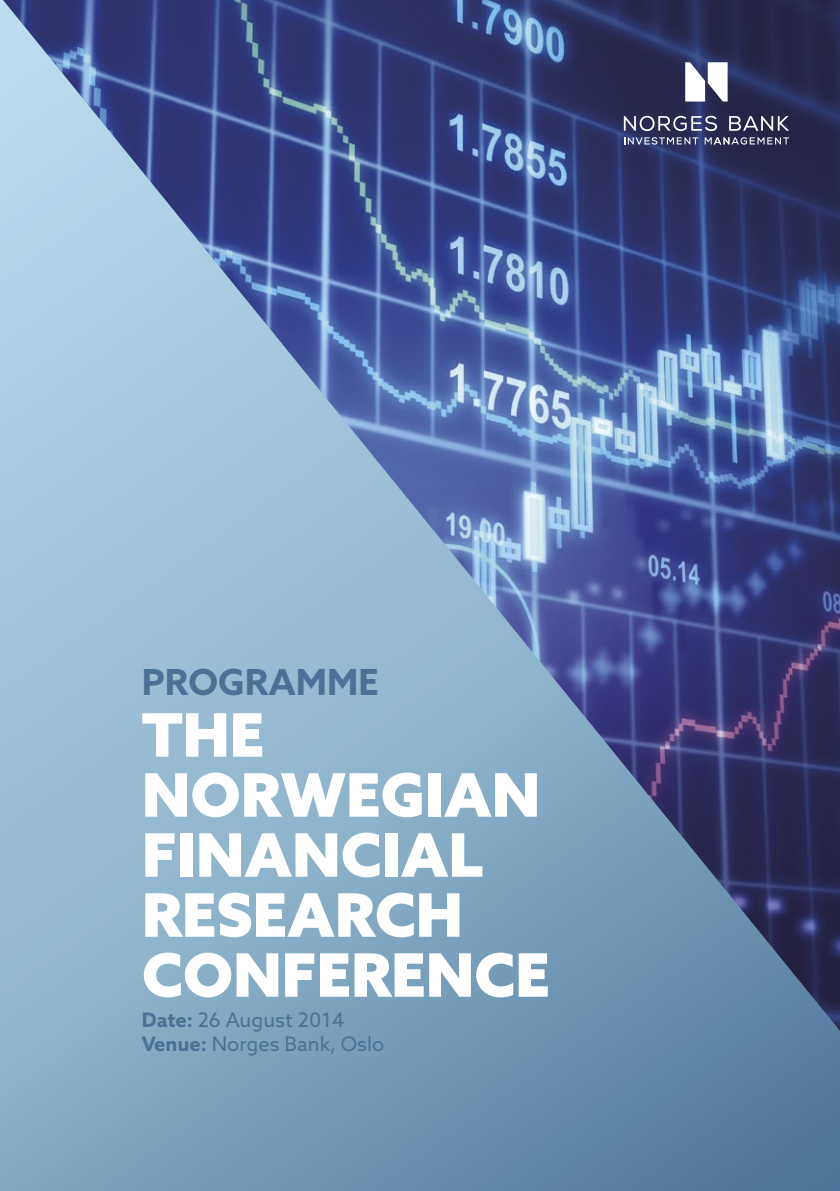
<style>
.page{position:relative;width:840px;height:1191px;background:#fff}
.page>*{position:absolute;margin:0;border:0;box-sizing:border-box;transform-origin:0 0}
.t1{font:900 60px/60px "Azo Sans";color:#fff}
.t2{font:700 36px "Azo Sans";color:#4a7296}
.t3{font:20px/24px "Azo Sans";color:#4a7296}
.s1{font-weight:700}
</style>
<div class="page">
<div style="left:0;top:0;width:839px;height:1191px;background:linear-gradient(to right,#89b0c9,#51789c)"></div>
<img style="left:3px;top:0;width:836px;height:1031px">
<svg style="left:684px;top:62px;width:43px;height:40px"></svg>
<svg style="left:623px;top:116px;width:93px;height:15px"></svg>
<svg style="left:728px;top:116px;width:60px;height:15px"></svg>
<svg style="left:704px;top:137px;width:84px;height:8px"></svg>
<svg style="left:623px;top:137px;width:75px;height:8px"></svg>
<p class="t2" style="left:142px;top:658px;width:238px">PROGRAMME</p>
<p class="t1" style="left:142px;top:704px;width:409px">THE<br>NORWEGIAN<br>FINANCIAL<br>RESEARCH<br>CONFERENCE</p>
<p class="t3" style="left:142px;top:1007px;width:244px"><span class="s1">Date:</span> 26 August 2014<br><span class="s1">Venue:</span> Norges Bank, Oslo</p>
</div>
